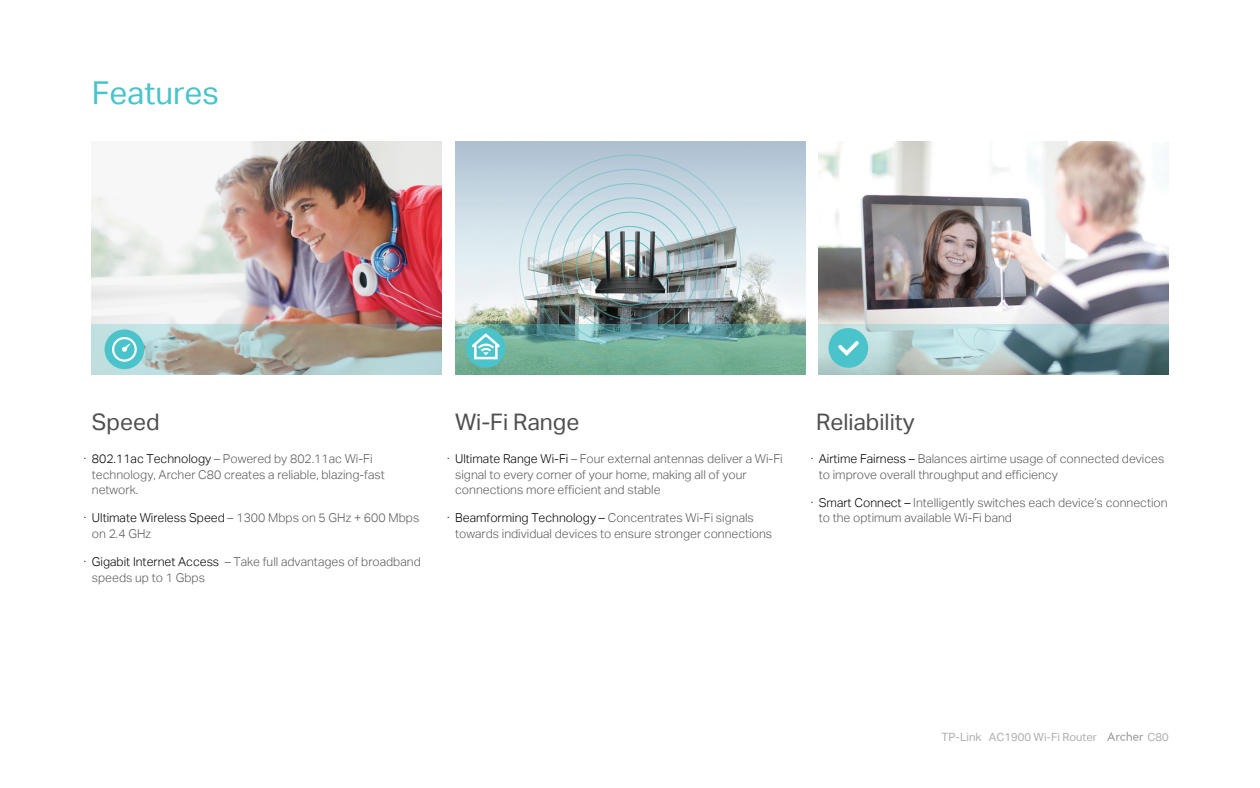
<style>
.page{position:relative;width:1260px;height:788px;background:#fff}
.page>*{position:absolute;margin:0;border:0;box-sizing:border-box;transform-origin:0 0}
.t1{font:31.5px "TP Link Aktiv Regular";color:#4ac3ca}
.t2{font:22.75px "TP Link Aktiv Regular";color:#4f4f51}
.t3{font:12.25px/15.8px "TP Link Aktiv Light";color:#5a5a5c}
.t4{font:11.2px "TP Link Aktiv Regular";color:#adaeb1}
.s1{color:#000}
.s2{color:#020100}
.s3{font-size:11.38px}
</style>
<div class="page">
<img style="left:92px;top:141px;width:350px;height:183px">
<svg style="left:92px;top:324px;width:350px;height:50px;background:#a8aea4"></svg>
<div style="left:105px;top:329px;width:39px;height:40px;background:#4ac3ca;border-radius:50%"></div>
<svg style="left:112px;top:337px;width:25px;height:25px"></svg>
<img style="left:455px;top:141px;width:350px;height:183px">
<svg style="left:519px;top:155px;width:222px;height:169px;background:#aebdc4"></svg>
<svg style="left:455px;top:324px;width:350px;height:50px;background:#71ab98"></svg>
<div style="left:466px;top:328px;width:39px;height:40px;background:#4ac3ca;border-radius:50%"></div>
<img style="left:819px;top:141px;width:350px;height:183px">
<svg style="left:819px;top:324px;width:350px;height:50px;background:#99b5b8"></svg>
<div style="left:829px;top:328px;width:39px;height:40px;background:#4ac3ca;border-radius:50%"></div>
<svg style="left:838px;top:341px;width:21px;height:15px"></svg>
<svg style="left:471px;top:333px;width:29px;height:26px"></svg>
<svg style="left:1107px;top:731px;width:36px;height:9px"></svg>
<img style="left:575px;top:227px;width:111px;height:76px">
<h1 class="t1" style="left:92px;top:75px;width:129px">Features</h1>
<h2 class="t2" style="left:92px;top:408px;width:69px">Speed</h2>
<h2 class="t2" style="left:455px;top:408px;width:126px">Wi-Fi Range</h2>
<h2 class="t2" style="left:816px;top:408px;width:100px">Reliability</h2>
<p class="t3" style="left:819px;top:450px;width:347px;text-indent:-8px"><span class="s1">· Airtime Fairness –</span> Balances airtime usage of connected devices to improve overall throughput and efficiency</p>
<p class="t3" style="left:819px;top:494px;width:350px;text-indent:-8px"><span class="s1">· Smart Connect –</span> Intelligently switches each device’s connection to the optimum available Wi-Fi band</p>
<p class="t3" style="left:92px;top:450px;width:294px;text-indent:-8px"><span class="s2">· 802.11ac Technology</span> – Powered by 802.11ac Wi-Fi technology, Archer C80 creates a reliable, blazing-fast network.</p>
<p class="t3" style="left:92px;top:510px;width:329px;text-indent:-8px"><span class="s2">· Ultimate Wireless Speed</span> – 1300 Mbps on 5 GHz + 600 Mbps on 2.4 GHz</p>
<p class="t3" style="left:92px;top:554px;width:330px;text-indent:-8px"><span class="s2">· Gigabit Internet Access</span> – Take full advantages of broadband speeds up to 1 Gbps</p>
<p class="t3" style="left:455px;top:450px;width:329px;text-indent:-8px"><span class="s2">· Ultimate Range Wi-Fi</span> – Four external antennas deliver a Wi-Fi signal to every corner of your home, making all of your connections more efficient and stable</p>
<p class="t3" style="left:455px;top:510px;width:319px;text-indent:-8px"><span class="s2">· Beamforming Technology –</span> Concentrates Wi-Fi signals towards individual devices to ensure stronger connections</p>
<p class="t4" style="left:942px;top:730px;width:157px"><span class="s3">TP-Link</span> AC1900 Wi-Fi Router</p>
<p class="t4" style="left:1148px;top:730px;width:23px">C80</p>
</div>
